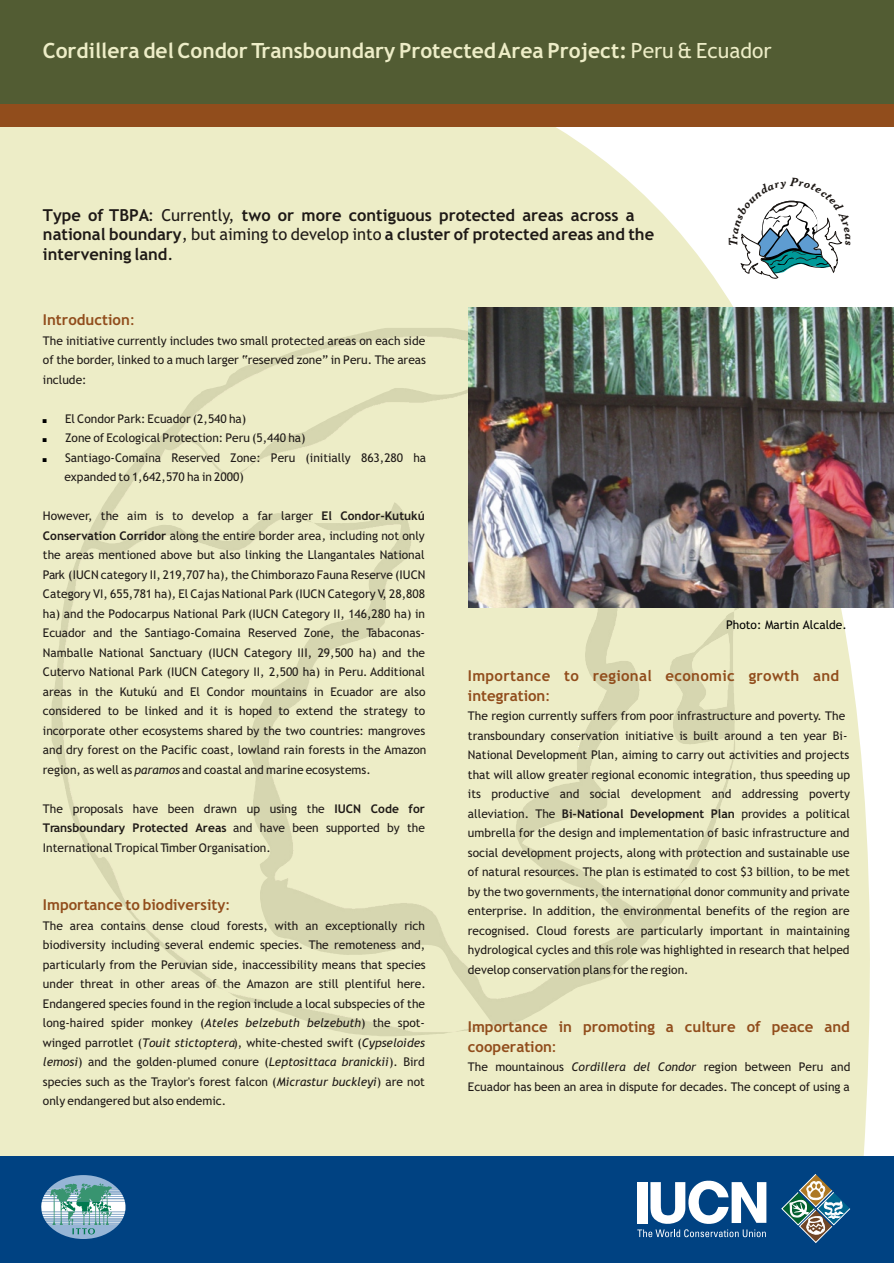
<style>
.page{position:relative;width:894px;height:1263px;background:#ededc7}
.page>*{position:absolute;margin:0;border:0;box-sizing:border-box;transform-origin:0 0}
.t1{font:700 21px "Trebuchet MS";color:#ededc7}
.t2{font:700 16.5px/19.5px "Trebuchet MS";color:#1f1a17}
.t3{font:700 15px/19.5px "Trebuchet MS";color:#914d1c}
.t4{font:700 15px/19.5px "Trebuchet MS";letter-spacing:.02em;color:#914d1c}
.t5{font:12px/19.5px "Trebuchet MS";color:#1f1a17}
.t6{font:12px "Trebuchet MS";color:#000}
.s1{font-weight:400}
.s2{font-weight:700}
.s3{font-style:italic}
</style>
<div class="page">
<svg style="left:514px;top:127px;width:380px;height:1029px"></svg>
<img style="left:387px;top:328px;width:348px;height:584px">
<div style="left:0;top:1156px;width:894px;height:107px;background:#004282"></div>
<svg style="left:41px;top:1175px;width:85px;height:64px"></svg>
<img style="left:469px;top:307px;width:425px;height:301px">
<div style="left:0;top:0;width:894px;height:113px;background:#525c33"></div>
<div style="left:0;top:104px;width:894px;height:23px;background:#914d1c"></div>
<svg style="left:637px;top:1180px;width:129px;height:57px"></svg>
<svg style="left:781px;top:1174px;width:69px;height:69px"></svg>
<svg style="left:729px;top:177px;width:122px;height:102px;background:#d1dde1"></svg>
<h1 class="t1" style="left:43px;top:43px;width:730px">Cordillera del Condor Transboundary Protected Area Project: <span class="s1">Peru &amp; Ecuador</span></h1>
<h2 class="t2" style="left:43px;top:206px;width:613px">Type of TBPA<span class="s1">: Currently,</span> two or more contiguous protected areas across a national boundary<span class="s1">, but aiming to develop into</span> a cluster of protected areas and the intervening land<span class="s1">.</span></h2>
<p class="t3" style="left:43px;top:312px;width:94px">Introduction<span class="s1">:</span></p>
<p class="t5" style="left:43px;top:332px;width:385px;text-align:justify">The initiative currently includes two small protected areas on each side of the border, linked to a much larger “reserved zone” in Peru. The areas include:</p>
<p class="t5" style="left:64px;top:410px;width:363px">El Condor Park: Ecuador (2,540 ha)<br>Zone of Ecological Protection: Peru (5,440 ha)<br>Santiago-Comaina Reserved Zone: Peru (initially 863,280 ha expanded to 1,642,570 ha in 2000)</p>
<p class="t5" style="left:43px;top:507px;width:385px">However, the aim is to develop a far larger <span class="s2">El Condor-Kutukú Conservation Corridor</span> along the entire border area<span class="s3">,</span> including not only the areas mentioned above but also linking the Llangantales National Park (IUCN category II, 219,707 ha)<span class="s3">,</span> the Chimborazo Fauna Reserve (IUCN Category VI, 655,781 ha)<span class="s3">,</span> El Cajas National Park (IUCN Category V, 28,808 ha) and the Podocarpus National Park (IUCN Category II, 146,280 ha) in Ecuador and the Santiago-Comaina Reserved Zone, the Tabaconas-Namballe National Sanctuary (IUCN Category III, 29,500 ha) and the Cutervo National Park (IUCN Category II, 2,500 ha) in Peru. Additional areas in the Kutukú and El Condor mountains in Ecuador are also considered to be linked and it is hoped to extend the strategy to incorporate other ecosystems shared by the two countries: mangroves and dry forest on the Pacific coast, lowland rain forests in the Amazon region, as well as <span class="s3">paramos</span> and coastal and marine ecosystems.</p>
<p class="t5" style="left:43px;top:800px;width:384px;text-align:justify">The proposals have been drawn up using the <span class="s2">IUCN Code for Transboundary Protected Areas</span> and have been supported by the International Tropical Timber Organisation.</p>
<p class="t3" style="left:43px;top:897px;width:189px">Importance to biodiversity<span class="s1">:</span></p>
<p class="t5" style="left:43px;top:917px;width:384px;text-align:justify">The area contains dense cloud forests, with an exceptionally rich biodiversity including several endemic species. The remoteness and, particularly from the Peruvian side, inaccessibility means that species under threat in other areas of the Amazon are still plentiful here.<br>Endangered species found in the region include a local subspecies of the long-haired spider monkey (<span class="s3">Ateles belzebuth belzebuth</span>) the spot&shy;winged parrotlet (<span class="s3">Touit stictoptera</span>), white-chested swift (<span class="s3">Cypseloides lemosi</span>) and the golden-plumed conure (<span class="s3">Leptosittaca branickii</span>). Bird species such as the Traylor's forest falcon (<span class="s3">Micrastur buckleyi</span>) are not only endangered but also endemic.</p>
<p class="t6" style="left:726px;top:621px;width:122px">Photo: Martin Alcalde.</p>
<p class="t4" style="left:468px;top:668px;width:373px">Importance to regional economic growth and integration<span class="s1">:</span></p>
<p class="t5" style="left:468px;top:708px;width:384px">The region currently suffers from poor infrastructure and poverty. The transboundary conservation initiative is built around a ten year Bi-National Development Plan, aiming to carry out activities and projects that will allow greater regional economic integration, thus speeding up its productive and social development and addressing poverty alleviation. The <span class="s2">Bi-National Development Plan</span> provides a political umbrella for the design and implementation of basic infrastructure and social development projects, along with protection and sustainable use of natural resources. The plan is estimated to cost $3 billion, to be met by the two governments, the international donor community and private enterprise. In addition, the environmental benefits of the region are recognised. Cloud forests are particularly important in maintaining hydrological cycles and this role was highlighted in research that helped develop conservation plans for the region.</p>
<p class="t3" style="left:468px;top:1019px;width:383px">Importance in promoting a culture of peace and cooperation<span class="s1">:</span></p>
<p class="t5" style="left:468px;top:1059px;width:384px">The mountainous <span class="s3">Cordillera del Condor</span> region between Peru and<br>Ecuador has been an area in dispute for decades. The concept of using a</p>
</div>
